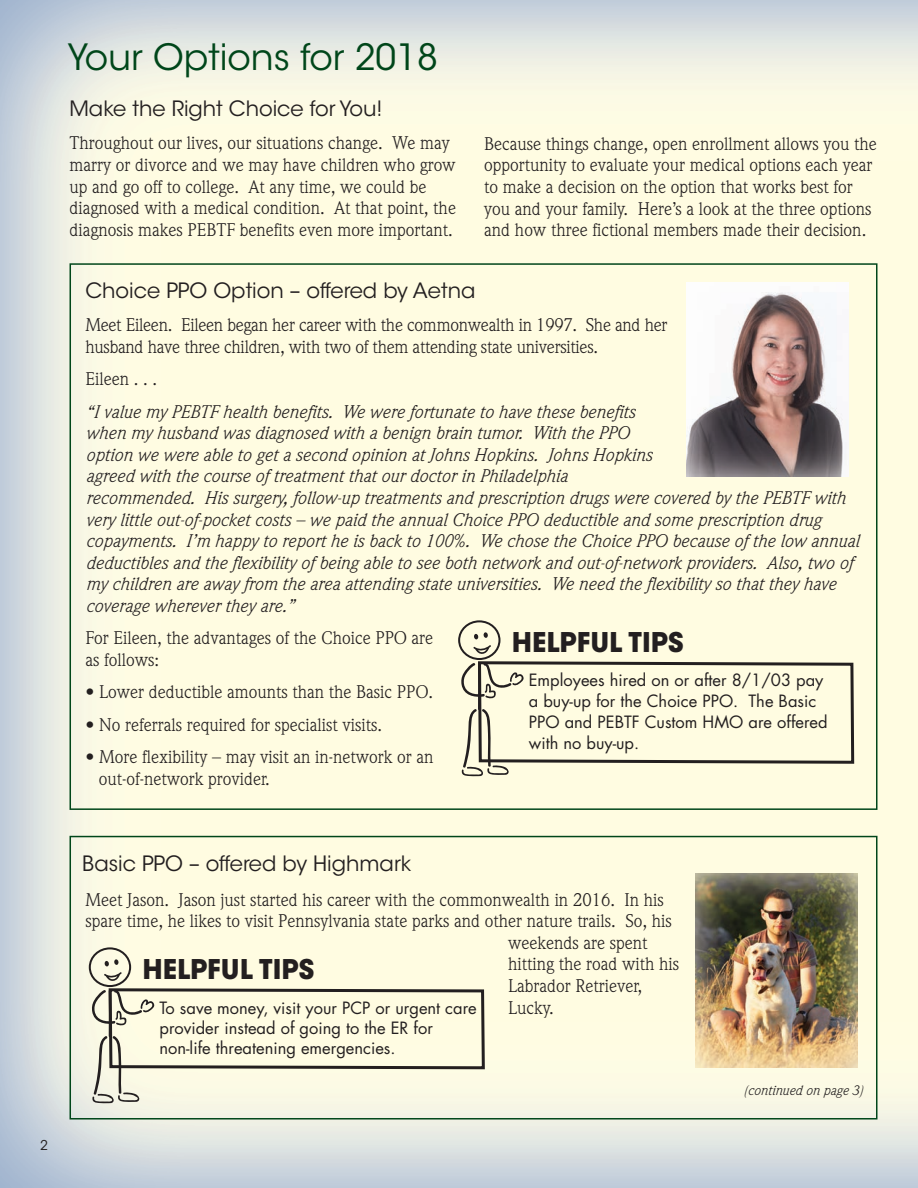
<style>
.page{position:relative;width:918px;height:1188px;background:#fff}
.page>*{position:absolute;margin:0;border:0;box-sizing:border-box;transform-origin:0 0}
.t1{font:36px "ITC Avant Garde Std";color:#00461a}
.t2{font:700 27px "ITC Avant Garde Std";color:#231f20}
.t3{font:21px "ITC Avant Garde Std";color:#231f20}
.t4{font:18px/21.6px "Weidemann";color:#231f20}
.t5{font:italic 18px/21.6px "Weidemann";color:#231f20}
.t6{font:16.5px/21px "Futura";color:#231f20}
.t7{font:italic 13.5px "Weidemann";color:#231f20}
.t8{font:13.5px "ITC Avant Garde Std";color:#231f20}
</style>
<div class="page">
<img style="left:0;top:0;width:918px;height:1188px">
<img style="left:687px;top:282px;width:162px;height:195px">
<svg style="left:458px;top:620px;width:396px;height:156px;background:#f1eed4"></svg>
<div style="left:70px;top:836px;width:808px;height:284px;border:2px solid #00461a"></div>
<svg style="left:89px;top:947px;width:396px;height:156px;background:#f0edd6"></svg>
<img style="left:696px;top:873px;width:162px;height:194px">
<h1 class="t1" style="left:68px;top:43px;width:372px">Your Options for 2018</h1>
<p class="t3" style="left:70px;top:101px;width:315px">Make the Right Choice for You!</p>
<p class="t4" style="left:70px;top:134px;width:388px">Throughout our lives, our situations change. We may marry or divorce and we may have children who grow up and go off to college. At any time, we could be diagnosed with a medical condition. At that point, the diagnosis makes PEBTF benefits even more important.</p>
<p class="t4" style="left:484px;top:134px;width:394px">Because things change, open enrollment allows you the opportunity to evaluate your medical options each year to make a decision on the option that works best for you and your family. Here’s a look at the three options and how three fictional members made their decision.</p>
<p class="t3" style="left:85px;top:282px;width:391px">Choice PPO Option – offered by Aetna</p>
<p class="t4" style="left:85px;top:316px;width:584px">Meet Eileen. Eileen began her career with the commonwealth in 1997. She and her husband have three children, with two of them attending state universities.</p>
<p class="t4" style="left:85px;top:370px;width:73px">Eileen . . .</p>
<p class="t5" style="left:85px;top:402px;width:775px">“I value my PEBTF health benefits. We were fortunate to have these benefits<br>when my husband was diagnosed with a benign brain tumor. With the PPO<br>option we were able to get a second opinion at Johns Hopkins. Johns Hopkins<br>agreed with the course of treatment that our doctor in Philadelphia<br>recommended. His surgery, follow-up treatments and prescription drugs were covered by the PEBTF with very little out-of-pocket costs – we paid the annual Choice PPO deductible and some prescription drug copayments. I’m happy to report he is back to 100%. We chose the Choice PPO because of the low annual deductibles and the flexibility of being able to see both network and out-of-network providers. Also, two of my children are away from the area attending state universities. We need the flexibility so that they have coverage wherever they are.”</p>
<p class="t4" style="left:85px;top:629px;width:349px">For Eileen, the advantages of the Choice PPO are as follows:</p>
<p class="t4" style="left:85px;top:683px;width:349px">• Lower deductible amounts than the Basic PPO.</p>
<p class="t4" style="left:85px;top:715px;width:298px">• No referrals required for specialist visits.</p>
<p class="t4" style="left:99px;top:748px;width:336px;text-indent:-14px">• More flexibility – may visit an in-network or an out-of-network provider.</p>
<h2 class="t2" style="left:512px;top:632px;width:173px">HELPFUL TIPS</h2>
<p class="t6" style="left:529px;top:671px;width:300px">Employees hired on or after 8/1/03 pay a buy-up for the Choice PPO. The Basic<br>PPO and PEBTF Custom HMO are offered with no buy-up.</p>
<p class="t8" style="left:40px;top:1140px;width:9px">2</p>
<p class="t3" style="left:82px;top:855px;width:331px">Basic PPO – offered by Highmark</p>
<p class="t4" style="left:85px;top:890px;width:580px">Meet Jason. Jason just started his career with the commonwealth in 2016. In his</p>
<p class="t4" style="left:85px;top:912px;width:588px">spare time, he likes to visit Pennsylvania state parks and other nature trails. So, his</p>
<p class="t4" style="left:508px;top:933px;width:141px">weekends are spent</p>
<p class="t4" style="left:508px;top:955px;width:173px">hitting the road with his</p>
<p class="t4" style="left:508px;top:977px;width:135px">Labrador Retriever,</p>
<p class="t4" style="left:508px;top:998px;width:47px">Lucky.</p>
<h2 class="t2" style="left:142px;top:959px;width:173px">HELPFUL TIPS</h2>
<p class="t6" style="left:159px;top:1000px;width:319px;line-height:19.8px">To save money, visit your PCP or urgent care provider instead of going to the ER for non-life threatening emergencies.</p>
<p class="t7" style="left:743px;top:1085px;width:121px">(continued on page 3)</p>
</div>
